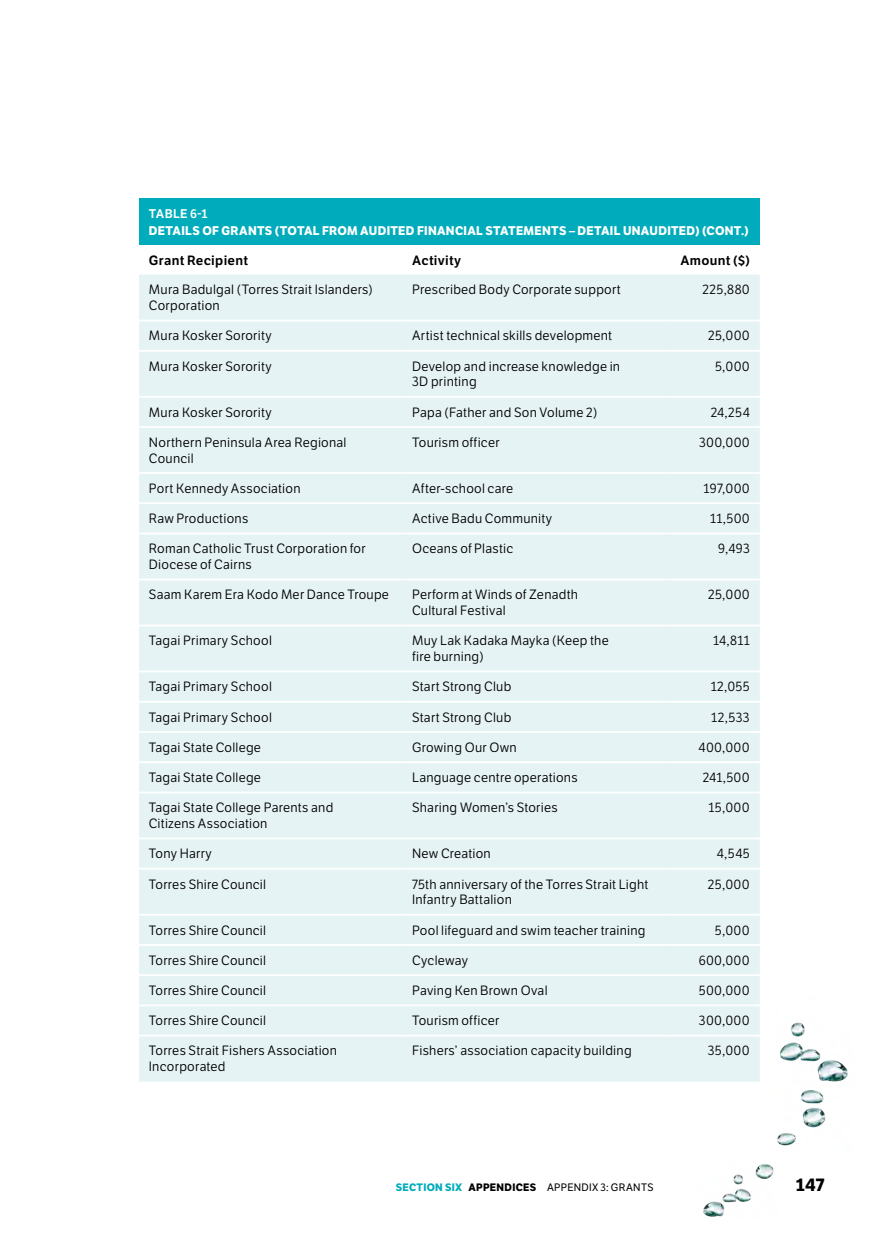
<style>
.page{position:relative;width:874px;height:1241px;background:#fff}
.page>*{position:absolute;margin:0;border:0;box-sizing:border-box;transform-origin:0 0}
.t1{font:700 17.5px "LFT Etica";color:#000}
.t2{font:13.12px/15.8px "LFT Etica";letter-spacing:.02em;color:#000}
.t3{font:600 13.12px "LFT Etica";letter-spacing:.02em;color:#000}
.t4{font:700 12.25px "LFT Etica";letter-spacing:.025em;color:#fff}
.t5{font:600 12.25px "LFT Etica";letter-spacing:.025em;color:#fff}
.t6{font:10.5px "LFT Etica";letter-spacing:.035em;color:#000}
.s1{font-weight:700;color:#00acbb}
.s2{font-weight:700}
</style>
<div class="page">
<img style="left:703px;top:1164px;width:71px;height:53px">
<img style="left:777px;top:1022px;width:71px;height:124px">
<div style="left:139px;top:199px;width:620px;height:46px;background:#00acbb"></div>
<div style="left:139px;top:274px;width:620px;height:807px;background:#e6f3f5"></div>
<hr style="left:139px;top:319px;width:263px;height:2px;background:#fff">
<hr style="left:402px;top:319px;width:263px;height:2px;background:#fff">
<hr style="left:665px;top:319px;width:94px;height:2px;background:#fff">
<hr style="left:139px;top:350px;width:263px;height:1px;background:#fff">
<hr style="left:402px;top:350px;width:263px;height:1px;background:#fff">
<hr style="left:665px;top:350px;width:94px;height:1px;background:#fff">
<hr style="left:139px;top:396px;width:263px;height:1px;background:#fff">
<hr style="left:402px;top:396px;width:263px;height:1px;background:#fff">
<hr style="left:665px;top:396px;width:94px;height:1px;background:#fff">
<hr style="left:139px;top:426px;width:263px;height:2px;background:#fff">
<hr style="left:402px;top:426px;width:263px;height:2px;background:#fff">
<hr style="left:665px;top:426px;width:94px;height:2px;background:#fff">
<hr style="left:139px;top:472px;width:263px;height:2px;background:#fff">
<hr style="left:402px;top:472px;width:263px;height:2px;background:#fff">
<hr style="left:665px;top:472px;width:94px;height:2px;background:#fff">
<hr style="left:139px;top:502px;width:263px;height:2px;background:#fff">
<hr style="left:402px;top:502px;width:263px;height:2px;background:#fff">
<hr style="left:665px;top:502px;width:94px;height:2px;background:#fff">
<hr style="left:139px;top:532px;width:263px;height:2px;background:#fff">
<hr style="left:402px;top:532px;width:263px;height:2px;background:#fff">
<hr style="left:665px;top:532px;width:94px;height:2px;background:#fff">
<hr style="left:139px;top:578px;width:263px;height:2px;background:#fff">
<hr style="left:402px;top:578px;width:263px;height:2px;background:#fff">
<hr style="left:665px;top:578px;width:94px;height:2px;background:#fff">
<hr style="left:139px;top:624px;width:263px;height:2px;background:#fff">
<hr style="left:402px;top:624px;width:263px;height:2px;background:#fff">
<hr style="left:665px;top:624px;width:94px;height:2px;background:#fff">
<hr style="left:139px;top:670px;width:263px;height:2px;background:#fff">
<hr style="left:402px;top:670px;width:263px;height:2px;background:#fff">
<hr style="left:665px;top:670px;width:94px;height:2px;background:#fff">
<hr style="left:139px;top:700px;width:263px;height:2px;background:#fff">
<hr style="left:402px;top:700px;width:263px;height:2px;background:#fff">
<hr style="left:665px;top:700px;width:94px;height:2px;background:#fff">
<hr style="left:139px;top:731px;width:263px;height:1px;background:#fff">
<hr style="left:402px;top:731px;width:263px;height:1px;background:#fff">
<hr style="left:665px;top:731px;width:94px;height:1px;background:#fff">
<hr style="left:139px;top:761px;width:263px;height:2px;background:#fff">
<hr style="left:402px;top:761px;width:263px;height:2px;background:#fff">
<hr style="left:665px;top:761px;width:94px;height:2px;background:#fff">
<hr style="left:139px;top:791px;width:263px;height:2px;background:#fff">
<hr style="left:402px;top:791px;width:263px;height:2px;background:#fff">
<hr style="left:665px;top:791px;width:94px;height:2px;background:#fff">
<hr style="left:139px;top:837px;width:263px;height:2px;background:#fff">
<hr style="left:402px;top:837px;width:263px;height:2px;background:#fff">
<hr style="left:665px;top:837px;width:94px;height:2px;background:#fff">
<hr style="left:139px;top:867px;width:263px;height:2px;background:#fff">
<hr style="left:402px;top:867px;width:263px;height:2px;background:#fff">
<hr style="left:665px;top:867px;width:94px;height:2px;background:#fff">
<hr style="left:139px;top:913px;width:263px;height:2px;background:#fff">
<hr style="left:402px;top:913px;width:263px;height:2px;background:#fff">
<hr style="left:665px;top:913px;width:94px;height:2px;background:#fff">
<hr style="left:139px;top:943px;width:263px;height:2px;background:#fff">
<hr style="left:402px;top:943px;width:263px;height:2px;background:#fff">
<hr style="left:665px;top:943px;width:94px;height:2px;background:#fff">
<hr style="left:139px;top:974px;width:263px;height:1px;background:#fff">
<hr style="left:402px;top:974px;width:263px;height:1px;background:#fff">
<hr style="left:665px;top:974px;width:94px;height:1px;background:#fff">
<hr style="left:139px;top:1004px;width:263px;height:2px;background:#fff">
<hr style="left:402px;top:1004px;width:263px;height:2px;background:#fff">
<hr style="left:665px;top:1004px;width:94px;height:2px;background:#fff">
<hr style="left:139px;top:1034px;width:263px;height:2px;background:#fff">
<hr style="left:402px;top:1034px;width:263px;height:2px;background:#fff">
<hr style="left:665px;top:1034px;width:94px;height:2px;background:#fff">
<p class="t5" style="left:149px;top:206px;width:60px">TABLE 6-1</p>
<p class="t4" style="left:149px;top:223px;width:601px">DETAILS OF GRANTS (TOTAL FROM AUDITED FINANCIAL STATEMENTS – DETAIL UNAUDITED) (CONT.)</p>
<p class="t3" style="left:149px;top:252px;width:101px">Grant Recipient</p>
<p class="t3" style="left:412px;top:252px;width:50px">Activity</p>
<p class="t3" style="left:680px;top:252px;width:71px">Amount ($)</p>
<p class="t2" style="left:149px;top:282px;width:225px">Mura Badulgal (Torres Strait Islanders)<br>Corporation</p>
<p class="t2" style="left:412px;top:282px;width:210px">Prescribed Body Corporate support</p>
<p class="t2" style="left:702px;top:282px;width:49px">225,880</p>
<p class="t2" style="left:149px;top:328px;width:124px">Mura Kosker Sorority</p>
<p class="t2" style="left:412px;top:328px;width:201px">Artist technical skills development</p>
<p class="t2" style="left:707px;top:328px;width:43px">25,000</p>
<p class="t2" style="left:149px;top:358px;width:124px">Mura Kosker Sorority</p>
<p class="t2" style="left:412px;top:358px;width:209px">Develop and increase knowledge in<br>3D printing</p>
<p class="t2" style="left:714px;top:358px;width:36px">5,000</p>
<p class="t2" style="left:149px;top:404px;width:124px">Mura Kosker Sorority</p>
<p class="t2" style="left:412px;top:404px;width:187px">Papa (Father and Son Volume 2)</p>
<p class="t2" style="left:710px;top:404px;width:41px">24,254</p>
<p class="t2" style="left:149px;top:435px;width:199px">Northern Peninsula Area Regional<br>Council</p>
<p class="t2" style="left:412px;top:435px;width:89px">Tourism officer</p>
<p class="t2" style="left:698px;top:435px;width:52px">300,000</p>
<p class="t2" style="left:149px;top:480px;width:153px">Port Kennedy Association</p>
<p class="t2" style="left:412px;top:480px;width:102px">After-school care</p>
<p class="t2" style="left:703px;top:480px;width:48px">197,000</p>
<p class="t2" style="left:149px;top:511px;width:101px">Raw Productions</p>
<p class="t2" style="left:412px;top:511px;width:141px">Active Badu Community</p>
<p class="t2" style="left:709px;top:511px;width:41px">11,500</p>
<p class="t2" style="left:149px;top:541px;width:218px">Roman Catholic Trust Corporation for<br>Diocese of Cairns</p>
<p class="t2" style="left:412px;top:541px;width:103px">Oceans of Plastic</p>
<p class="t2" style="left:717px;top:541px;width:33px">9,493</p>
<p class="t2" style="left:149px;top:587px;width:241px">Saam Karem Era Kodo Mer Dance Troupe</p>
<p class="t2" style="left:412px;top:587px;width:167px">Perform at Winds of Zenadth<br>Cultural Festival</p>
<p class="t2" style="left:707px;top:587px;width:43px">25,000</p>
<p class="t2" style="left:149px;top:633px;width:124px">Tagai Primary School</p>
<p class="t2" style="left:412px;top:633px;width:198px">Muy Lak Kadaka Mayka (Keep the fire burning)</p>
<p class="t2" style="left:712px;top:633px;width:38px">14,811</p>
<p class="t2" style="left:149px;top:679px;width:124px">Tagai Primary School</p>
<p class="t2" style="left:412px;top:679px;width:101px">Start Strong Club</p>
<p class="t2" style="left:710px;top:679px;width:41px">12,055</p>
<p class="t2" style="left:149px;top:709px;width:124px">Tagai Primary School</p>
<p class="t2" style="left:412px;top:709px;width:101px">Start Strong Club</p>
<p class="t2" style="left:711px;top:709px;width:40px">12,533</p>
<p class="t2" style="left:149px;top:739px;width:114px">Tagai State College</p>
<p class="t2" style="left:412px;top:739px;width:106px">Growing Our Own</p>
<p class="t2" style="left:698px;top:739px;width:53px">400,000</p>
<p class="t2" style="left:149px;top:769px;width:114px">Tagai State College</p>
<p class="t2" style="left:412px;top:769px;width:167px">Language centre operations</p>
<p class="t2" style="left:702px;top:769px;width:48px">241,500</p>
<p class="t2" style="left:149px;top:800px;width:186px">Tagai State College Parents and<br>Citizens Association</p>
<p class="t2" style="left:412px;top:800px;width:147px">Sharing Women’s Stories</p>
<p class="t2" style="left:708px;top:800px;width:43px">15,000</p>
<p class="t2" style="left:149px;top:846px;width:64px">Tony Harry</p>
<p class="t2" style="left:412px;top:846px;width:80px">New Creation</p>
<p class="t2" style="left:716px;top:846px;width:34px">4,545</p>
<p class="t2" style="left:149px;top:876px;width:119px">Torres Shire Council</p>
<p class="t2" style="left:412px;top:876px;width:238px">75th anniversary of the Torres Strait Light<br>Infantry Battalion</p>
<p class="t2" style="left:707px;top:876px;width:43px">25,000</p>
<p class="t2" style="left:149px;top:922px;width:119px">Torres Shire Council</p>
<p class="t2" style="left:412px;top:922px;width:235px">Pool lifeguard and swim teacher training</p>
<p class="t2" style="left:714px;top:922px;width:36px">5,000</p>
<p class="t2" style="left:149px;top:952px;width:119px">Torres Shire Council</p>
<p class="t2" style="left:412px;top:952px;width:57px">Cycleway</p>
<p class="t2" style="left:698px;top:952px;width:52px">600,000</p>
<p class="t2" style="left:149px;top:982px;width:119px">Torres Shire Council</p>
<p class="t2" style="left:412px;top:982px;width:137px">Paving Ken Brown Oval</p>
<p class="t2" style="left:698px;top:982px;width:52px">500,000</p>
<p class="t2" style="left:149px;top:1012px;width:119px">Torres Shire Council</p>
<p class="t2" style="left:412px;top:1012px;width:89px">Tourism officer</p>
<p class="t2" style="left:698px;top:1012px;width:52px">300,000</p>
<p class="t2" style="left:149px;top:1043px;width:190px">Torres Strait Fishers Association<br>Incorporated</p>
<p class="t2" style="left:412px;top:1043px;width:221px">Fishers’ association capacity building</p>
<p class="t2" style="left:707px;top:1043px;width:43px">35,000</p>
<p class="t6" style="left:395px;top:1181px;width:259px"><span class="s1">SECTION SIX</span> <span class="s2">APPENDICES</span> APPENDIX 3: GRANTS</p>
<h1 class="t1" style="left:795px;top:1174px;width:30px">147</h1>
</div>
